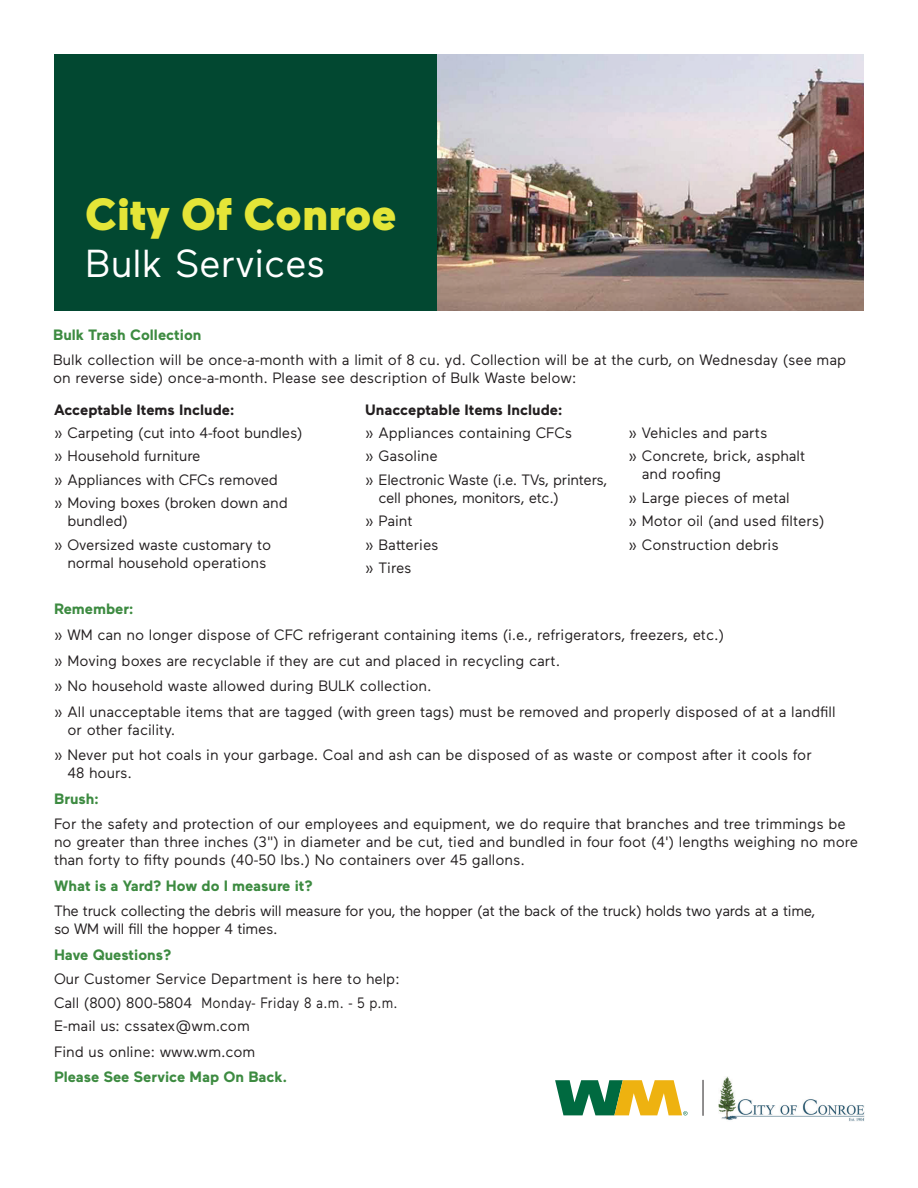
<style>
.page{position:relative;width:918px;height:1188px;background:#fff}
.page>*{position:absolute;margin:0;border:0;box-sizing:border-box;transform-origin:0 0}
.t1{font:900 45px "Maax";color:#e4e538}
.t2{font:39px "Maax";color:#fff}
.t3{font:15px/18px "Maax";color:#231f20}
.t4{font:15px/18px "Maax";letter-spacing:-.02em;color:#231f20}
.t5{font:700 15px "Maax";color:#3d8b41}
.t6{font:700 15px "Maax";color:#231f20}
</style>
<div class="page">
<div style="left:54px;top:54px;width:809px;height:256px;background:#024831"></div>
<img style="left:437px;top:54px;width:427px;height:256px">
<img style="left:719px;top:1076px;width:146px;height:45px">
<svg style="left:555px;top:1080px;width:133px;height:35px"></svg>
<hr style="left:703px;top:1080px;width:1px;height:35px;background:#231f20">
<p class="t1" style="left:85px;top:185px;width:313px">City Of Conroe</p>
<p class="t2" style="left:85px;top:238px;width:242px">Bulk Services</p>
<p class="t5" style="left:53px;top:325px;width:150px">Bulk Trash Collection</p>
<p class="t3" style="left:53px;top:350px;width:795px">Bulk collection will be once-a-month with a limit of 8 cu. yd. Collection will be at the curb, on Wednesday (see map on reverse side) once-a-month. Please see description of Bulk Waste below:</p>
<p class="t6" style="left:54px;top:400px;width:182px">Acceptable Items Include:</p>
<p class="t3" style="left:54px;top:423px;width:250px">» Carpeting (cut into 4-foot bundles)</p>
<p class="t3" style="left:54px;top:447px;width:148px">» Household furniture</p>
<p class="t3" style="left:54px;top:470px;width:225px">» Appliances with CFCs removed</p>
<p class="t3" style="left:68px;top:493px;width:222px;text-indent:-14px">» Moving boxes (broken down and bundled)</p>
<p class="t3" style="left:54px;top:535px;width:219px;text-align:center">» Oversized waste customary to normal household operations</p>
<p class="t6" style="left:365px;top:400px;width:199px">Unacceptable Items Include:</p>
<p class="t3" style="left:365px;top:423px;width:209px">» Appliances containing CFCs</p>
<p class="t3" style="left:365px;top:447px;width:74px">» Gasoline</p>
<p class="t4" style="left:379px;top:470px;width:231px;text-indent:-14px">» Electronic Waste (i.e. TVs, printers, cell phones, monitors, etc.)</p>
<p class="t3" style="left:365px;top:511px;width:49px">» Paint</p>
<p class="t3" style="left:365px;top:535px;width:75px">» Batteries</p>
<p class="t3" style="left:365px;top:558px;width:48px">» Tires</p>
<p class="t3" style="left:628px;top:423px;width:141px">» Vehicles and parts</p>
<p class="t3" style="left:642px;top:447px;width:165px;text-indent:-14px">» Concrete, brick, asphalt and roofing</p>
<p class="t3" style="left:628px;top:488px;width:163px">» Large pieces of metal</p>
<p class="t3" style="left:628px;top:511px;width:198px">» Motor oil (and used filters)</p>
<p class="t3" style="left:628px;top:535px;width:152px">» Construction debris</p>
<p class="t5" style="left:54px;top:599px;width:81px">Remember:</p>
<p class="t3" style="left:54px;top:625px;width:672px">» WM can no longer dispose of CFC refrigerant containing items (i.e., refrigerators, freezers, etc.)</p>
<p class="t3" style="left:54px;top:651px;width:508px">» Moving boxes are recyclable if they are cut and placed in recycling cart.</p>
<p class="t3" style="left:54px;top:676px;width:379px">» No household waste allowed during BULK collection.</p>
<p class="t3" style="left:68px;top:702px;width:770px;text-indent:-14px">» All unacceptable items that are tagged (with green tags) must be removed and properly disposed of at a landfill or other facility.</p>
<p class="t3" style="left:68px;top:745px;width:746px;text-indent:-14px">» Never put hot coals in your garbage. Coal and ash can be disposed of as waste or compost after it cools for<br>48 hours.</p>
<p class="t5" style="left:54px;top:789px;width:46px">Brush:</p>
<p class="t3" style="left:54px;top:814px;width:806px">For the safety and protection of our employees and equipment, we do require that branches and tree trimmings be no greater than three inches (3") in diameter and be cut, tied and bundled in four foot (4') lengths weighing no more than forty to fifty pounds (40-50 lbs.) No containers over 45 gallons.</p>
<p class="t5" style="left:54px;top:876px;width:260px">What is a Yard? How do I measure it?</p>
<p class="t4" style="left:54px;top:902px;width:763px">The truck collecting the debris will measure for you, the hopper (at the back of the truck) holds two yards at a time, so WM will fill the hopper 4 times.</p>
<p class="t5" style="left:54px;top:945px;width:119px">Have Questions?</p>
<p class="t3" style="left:54px;top:969px;width:347px">Our Customer Service Department is here to help:</p>
<p class="t3" style="left:54px;top:993px;width:345px">Call (800) 800-5804 Monday- Friday 8 a.m. - 5 p.m.</p>
<p class="t3" style="left:54px;top:1016px;width:197px">E-mail us: cssatex@wm.com</p>
<p class="t3" style="left:54px;top:1042px;width:203px">Find us online: www.wm.com</p>
<p class="t5" style="left:54px;top:1067px;width:235px">Please See Service Map On Back.</p>
</div>
